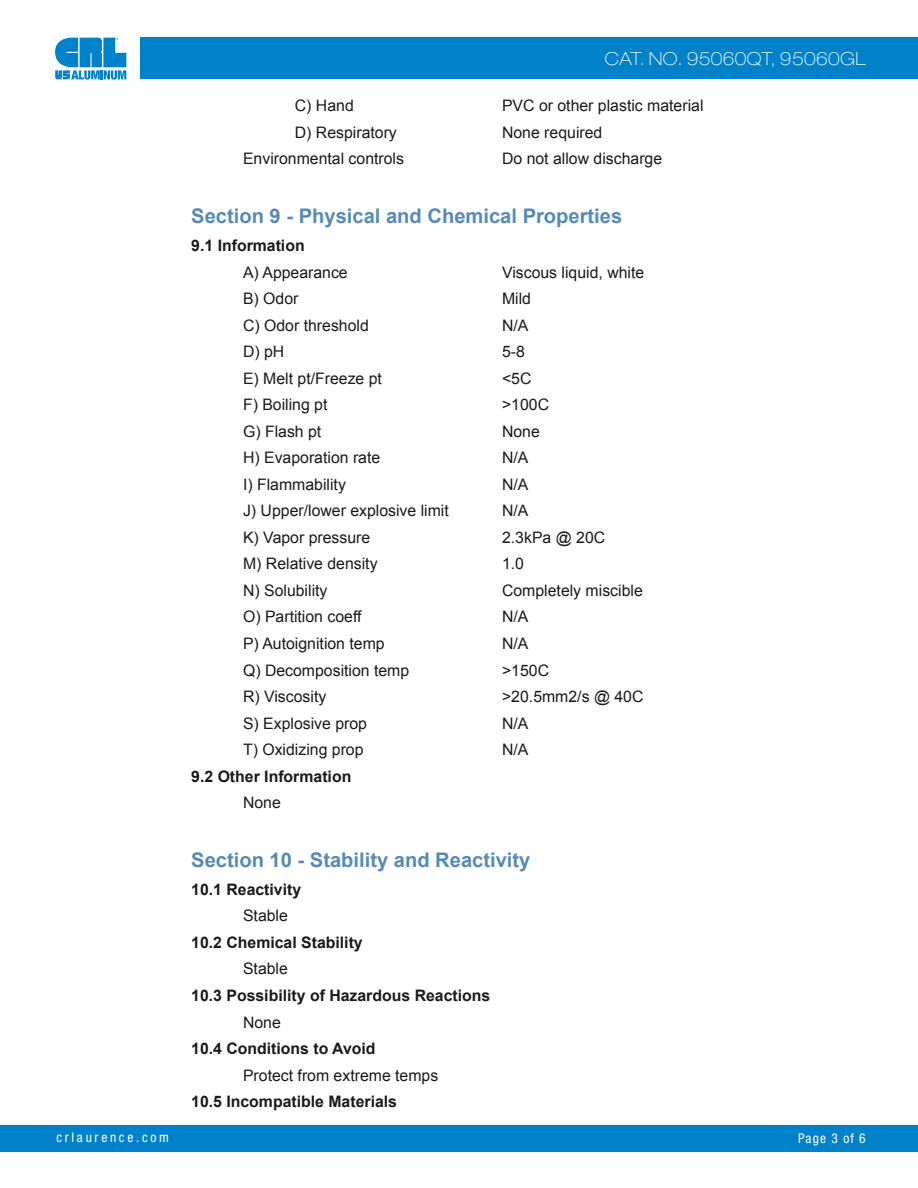
<style>
.page{position:relative;width:918px;height:1188px;background:#fff}
.page>*{position:absolute;margin:0;border:0;box-sizing:border-box;transform-origin:0 0}
.t1{font:700 20.1px "Arial";color:#568ab7}
.t2{font:100 expanded 18px "Helvetica Neue";letter-spacing:.02em;color:#fff}
.t3{font:15.9px "Arial";color:#1a1a1a}
.t4{font:700 15.9px "Arial";color:#1a1a1a}
.t5{font:condensed 13.5px "Helvetica Neue";letter-spacing:.2em;color:#fff}
</style>
<div class="page">
<div style="left:1px;top:1125px;width:917px;height:27px;background:#0082ca"></div>
<svg style="left:0;top:1125px;width:1px;height:27px"></svg>
<div style="left:140px;top:38px;width:778px;height:41px;background:#0082ca"></div>
<svg style="left:55px;top:38px;width:71px;height:42px"></svg>
<p class="t2" style="left:605px;top:48px;width:263px">CAT. NO. 95060QT, 95060GL</p>
<p class="t3" style="left:295px;top:95px;width:60px">C) Hand</p>
<p class="t3" style="left:502px;top:95px;width:203px">PVC or other plastic material</p>
<p class="t3" style="left:295px;top:122px;width:104px">D) Respiratory</p>
<p class="t3" style="left:502px;top:122px;width:102px">None required</p>
<p class="t3" style="left:243px;top:148px;width:162px">Environmental controls</p>
<p class="t3" style="left:502px;top:148px;width:162px">Do not allow discharge</p>
<p class="t1" style="left:191px;top:203px;width:433px">Section 9 - Physical and Chemical Properties</p>
<p class="t4" style="left:191px;top:235px;width:115px">9.1 Information</p>
<p class="t3" style="left:243px;top:262px;width:106px">A) Appearance</p>
<p class="t3" style="left:502px;top:262px;width:144px">Viscous liquid, white</p>
<p class="t3" style="left:243px;top:288px;width:57px">B) Odor</p>
<p class="t3" style="left:502px;top:288px;width:31px">Mild</p>
<p class="t3" style="left:243px;top:315px;width:127px">C) Odor threshold</p>
<p class="t3" style="left:502px;top:315px;width:28px">N/A</p>
<p class="t3" style="left:243px;top:341px;width:43px">D) pH</p>
<p class="t3" style="left:502px;top:341px;width:24px">5-8</p>
<p class="t3" style="left:243px;top:368px;width:140px">E) Melt pt/Freeze pt</p>
<p class="t3" style="left:502px;top:368px;width:31px">&lt;5C</p>
<p class="t3" style="left:243px;top:394px;width:86px">F) Boiling pt</p>
<p class="t3" style="left:502px;top:394px;width:49px">&gt;100C</p>
<p class="t3" style="left:243px;top:421px;width:80px">G) Flash pt</p>
<p class="t3" style="left:502px;top:421px;width:39px">None</p>
<p class="t3" style="left:243px;top:447px;width:139px">H) Evaporation rate</p>
<p class="t3" style="left:502px;top:447px;width:28px">N/A</p>
<p class="t3" style="left:243px;top:474px;width:104px">I) Flammability</p>
<p class="t3" style="left:502px;top:474px;width:28px">N/A</p>
<p class="t3" style="left:243px;top:500px;width:207px">J) Upper/lower explosive limit</p>
<p class="t3" style="left:502px;top:500px;width:28px">N/A</p>
<p class="t3" style="left:243px;top:527px;width:129px">K) Vapor pressure</p>
<p class="t3" style="left:502px;top:527px;width:105px">2.3kPa @ 20C</p>
<p class="t3" style="left:243px;top:553px;width:136px">M) Relative density</p>
<p class="t3" style="left:502px;top:553px;width:24px">1.0</p>
<p class="t3" style="left:243px;top:580px;width:86px">N) Solubility</p>
<p class="t3" style="left:502px;top:580px;width:142px">Completely miscible</p>
<p class="t3" style="left:243px;top:607px;width:120px">O) Partition coeff</p>
<p class="t3" style="left:502px;top:607px;width:28px">N/A</p>
<p class="t3" style="left:243px;top:633px;width:143px">P) Autoignition temp</p>
<p class="t3" style="left:502px;top:633px;width:28px">N/A</p>
<p class="t3" style="left:243px;top:660px;width:168px">Q) Decomposition temp</p>
<p class="t3" style="left:502px;top:660px;width:49px">&gt;150C</p>
<p class="t3" style="left:243px;top:686px;width:85px">R) Viscosity</p>
<p class="t3" style="left:502px;top:686px;width:143px">&gt;20.5mm2/s @ 40C</p>
<p class="t3" style="left:243px;top:713px;width:126px">S) Explosive prop</p>
<p class="t3" style="left:502px;top:713px;width:28px">N/A</p>
<p class="t3" style="left:243px;top:739px;width:122px">T) Oxidizing prop</p>
<p class="t3" style="left:502px;top:739px;width:28px">N/A</p>
<p class="t4" style="left:191px;top:765px;width:162px">9.2 Other Information</p>
<p class="t3" style="left:243px;top:792px;width:39px">None</p>
<p class="t1" style="left:191px;top:847px;width:341px">Section 10 - Stability and Reactivity</p>
<p class="t4" style="left:191px;top:879px;width:111px">10.1 Reactivity</p>
<p class="t3" style="left:243px;top:905px;width:46px">Stable</p>
<p class="t4" style="left:191px;top:932px;width:173px">10.2 Chemical Stability</p>
<p class="t3" style="left:243px;top:959px;width:46px">Stable</p>
<p class="t4" style="left:191px;top:985px;width:301px">10.3 Possibility of Hazardous Reactions</p>
<p class="t3" style="left:243px;top:1012px;width:39px">None</p>
<p class="t4" style="left:191px;top:1038px;width:186px">10.4 Conditions to Avoid</p>
<p class="t3" style="left:243px;top:1065px;width:197px">Protect from extreme temps</p>
<p class="t4" style="left:191px;top:1091px;width:207px">10.5 Incompatible Materials</p>
<p class="t5" style="left:56px;top:1129px;width:114px">crlaurence.com</p>
<p class="t5" style="left:798px;top:1131px;width:69px">Page 3 of 6</p>
</div>
